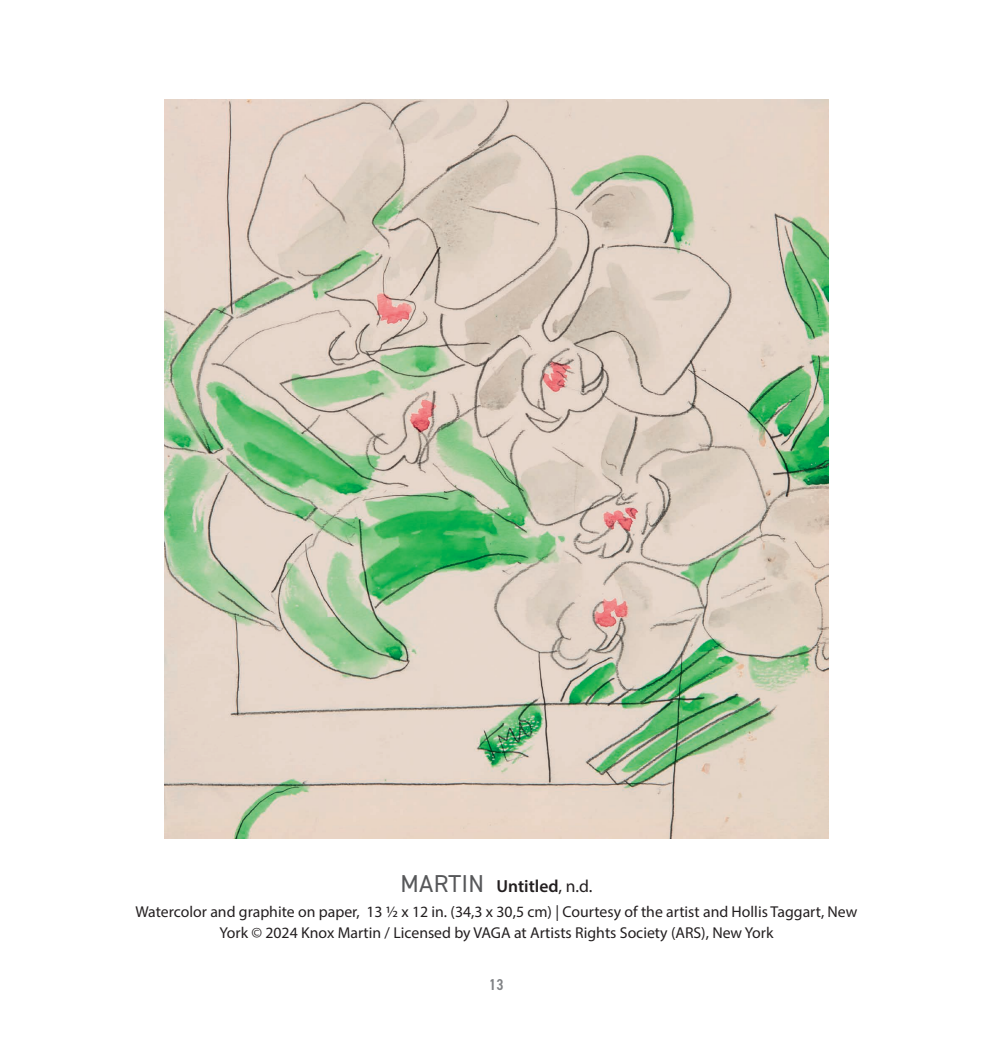
<style>
.page{position:relative;width:993px;height:1042px;background:#fff}
.page>*{position:absolute;margin:0;border:0;box-sizing:border-box;transform-origin:0 0}
.t1{font:600 17.5px "Myriad Pro";color:#231f20}
.t2{font:15.75px/21px "Myriad Pro";color:#231f20;text-align:center}
.t3{font:600 condensed 15.75px "DIN2014";color:#808285}
.s1{font-family:"DIN2014";font-weight:400;font-size:24.5px;color:#57585a}
.s2{font-weight:400}
</style>
<div class="page">
<img style="left:165px;top:99px;width:662px;height:739px">
<p class="t1" style="left:400px;top:875px;width:193px"><span class="s1">MARTIN</span> Untitled<span class="s2">, n.d.</span></p>
<p class="t2" style="left:135px;top:901px;width:723px">Watercolor and graphite on paper, 13 1 x 12 in. (34,3 x 30,5 cm) | Courtesy of the artist and Hollis Taggart, New<br>York © 2024 Knox Martin / Licensed by VAGA at Artists Rights Society (ARS), New York</p>
<p class="t3" style="left:489px;top:974px;width:16px">13</p>
</div>
